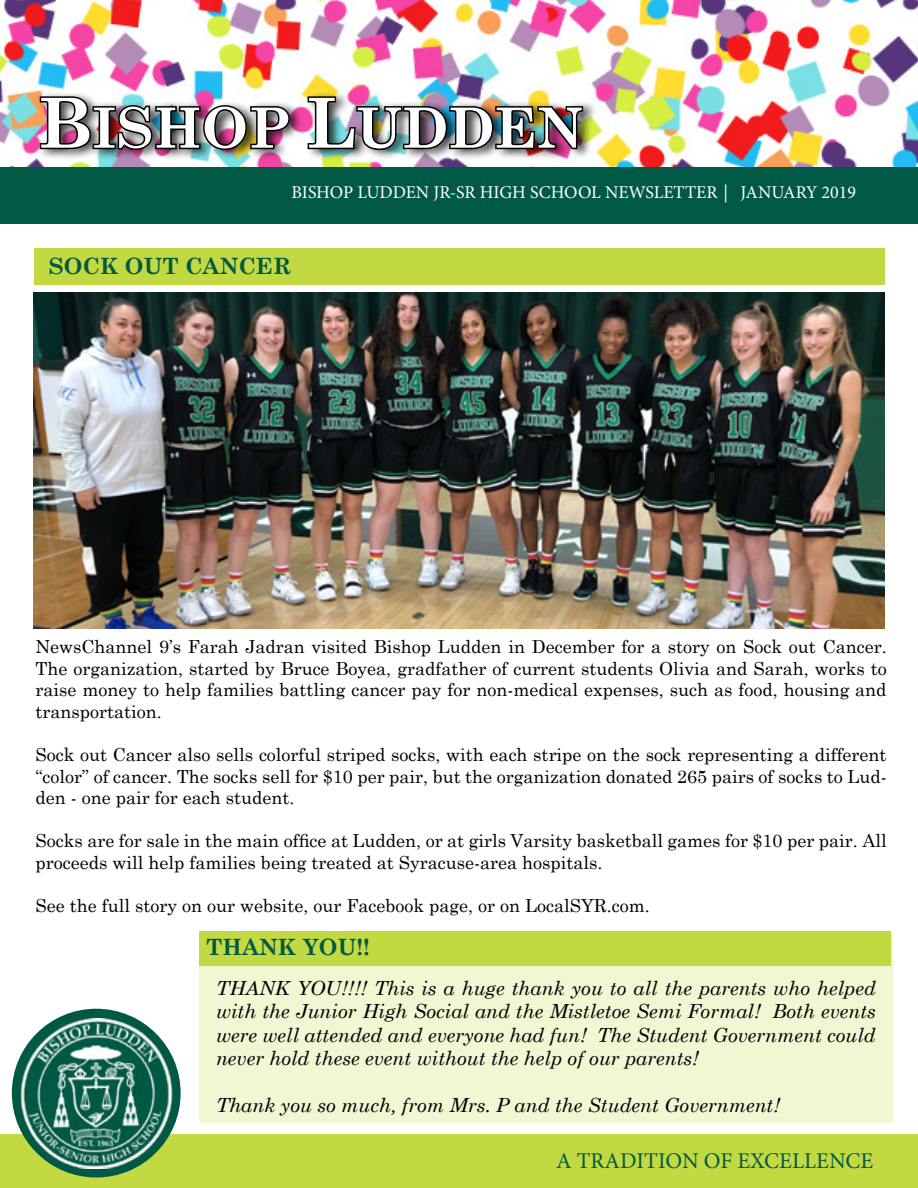
<style>
.page{position:relative;width:918px;height:1188px;background:#fff}
.page>*{position:absolute;margin:0;border:0;box-sizing:border-box;transform-origin:0 0}
.t1{font:700 55.5px "Century Schoolbook";color:#fff}
.t2{font:700 22.5px "Century Schoolbook";color:#005944}
.t3{font:22.5px "Minion Pro";color:#005944}
.t4{font:italic 19.5px/23.4px "Century Schoolbook";color:#000;text-align:justify}
.t5{font:18px/21.6px "Century Schoolbook";color:#000;text-align:justify}
.t6{font:18px "Minion Pro";color:#fff}
.s1{font-size:69px}
</style>
<div class="page">
<img style="left:0;top:0;width:918px;height:167px">
<div style="left:0;top:167px;width:918px;height:57px;background:#005944"></div>
<div style="left:38px;top:92px;width:560px;height:67px;background:#000;opacity:.75"></div>
<img style="left:38px;top:95px;width:254px;height:57px">
<img style="left:306px;top:95px;width:279px;height:57px">
<div style="left:0;top:1134px;width:918px;height:54px;background:#c3d941"></div>
<div style="left:12px;top:1009px;width:169px;height:169px;background:#005944;border-radius:50%"></div>
<img style="left:11px;top:1018px;width:170px;height:150px">
<div style="left:34px;top:248px;width:850px;height:37px;background:#c3d941"></div>
<div style="left:200px;top:937px;width:693px;height:186px;background:#f1f6d3"></div>
<img style="left:33px;top:292px;width:852px;height:336px">
<div style="left:200px;top:931px;width:691px;height:35px;background:#c3d941"></div>
<h1 class="t1" style="left:38px;top:85px;width:546px"><span class="s1">B</span>ISHOP <span class="s1">L</span>UDDEN</h1>
<p class="t6" style="left:291px;top:180px;width:566px">BISHOP LUDDEN JR-SR HIGH SCHOOL NEWSLETTER | JANUARY 2019</p>
<p class="t2" style="left:49px;top:248px;width:244px">SOCK OUT CANCER</p>
<p class="t5" style="left:36px;top:634px;width:853px">NewsChannel 9’s Farah Jadran visited Bishop Ludden in December for a story on Sock out Cancer.<br>The organization, started by Bruce Boyea, gradfather of current students Olivia and Sarah, works to raise money to help families battling cancer pay for non-medical expenses, such as food, housing and transportation.</p>
<p class="t5" style="left:36px;top:742px;width:853px">Sock out Cancer also sells colorful striped socks, with each stripe on the sock representing a different “color” of cancer. The socks sell for $10 per pair, but the organization donated 265 pairs of socks to Lud&shy;den - one pair for each student.</p>
<p class="t5" style="left:36px;top:829px;width:853px">Socks are for sale in the main office at Ludden, or at girls Varsity basketball games for $10 per pair. All proceeds will help families being treated at Syracuse-area hospitals.</p>
<p class="t5" style="left:36px;top:893px;width:616px">See the full story on our website, our Facebook page, or on LocalSYR.com.</p>
<p class="t2" style="left:206px;top:930px;width:165px">THANK YOU!!</p>
<p class="t4" style="left:216px;top:975px;width:661px">THANK YOU!!!! This is a huge thank you to all the parents who helped with the Junior High Social and the Mistletoe Semi Formal! Both events were well attended and everyone had fun! The Student Government could never hold these event without the help of our parents!</p>
<p class="t4" style="left:216px;top:1092px;width:566px">Thank you so much, from Mrs. P and the Student Government!</p>
<p class="t3" style="left:556px;top:1146px;width:319px">A TRADITION OF EXCELLENCE</p>
</div>
